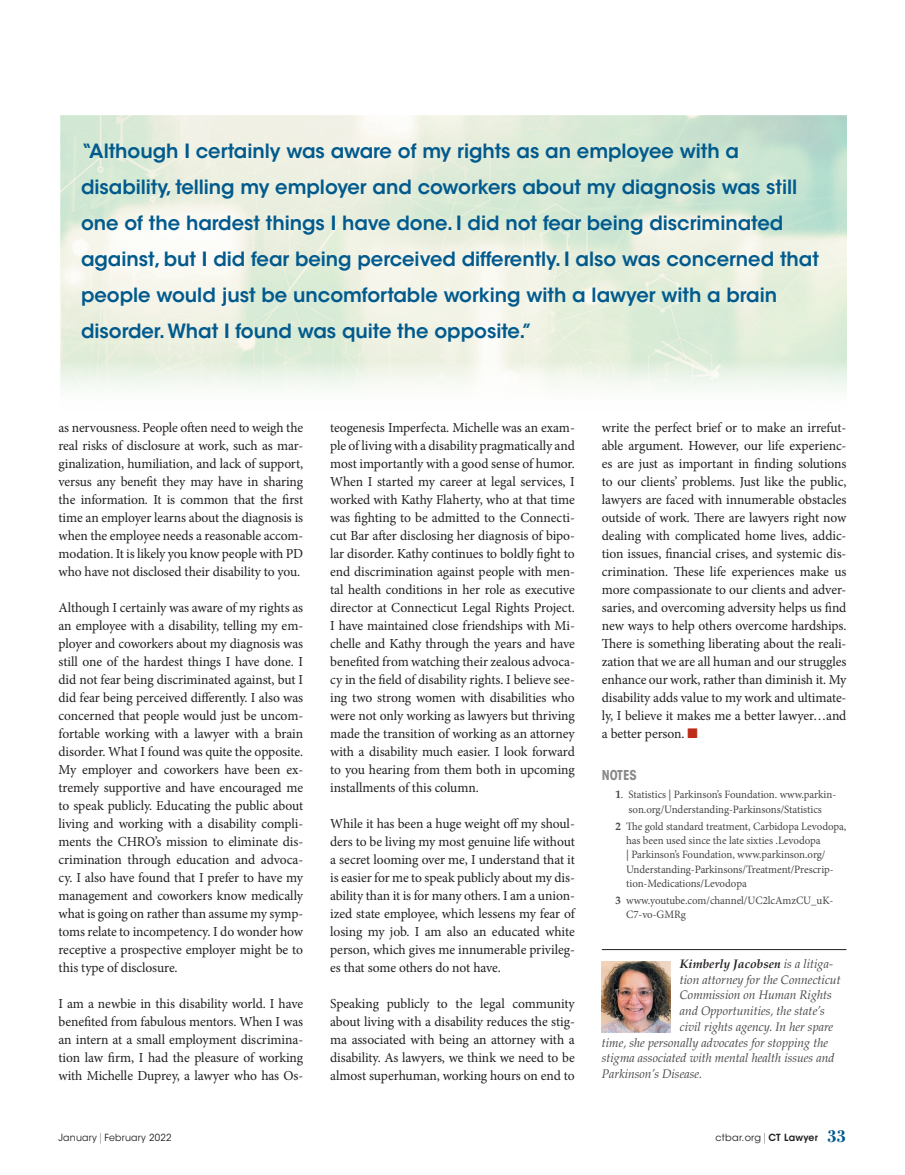
<style>
.page{position:relative;width:905px;height:1175px;background:#fff}
.page>*{position:absolute;margin:0;border:0;box-sizing:border-box;transform-origin:0 0}
.t1{font:600 19.5px/36px "ITC Avant Garde Std";color:#015a8d}
.t2{font:13.8px/18px "Minion Pro";letter-spacing:-.01em;color:#231f20;text-align:justify}
.t3{font:700 condensed 13.5px "ITC Avant Garde Std";letter-spacing:-.005em;color:#878a87}
.t4{font:italic 12.3px "Palatino LT Std";color:#454647}
.t5{font:italic 700 12.3px "Palatino LT Std";color:#231f20}
.t6{font:11.25px/14.2px "Minion Pro";letter-spacing:-.005em;color:#454647}
.t7{font:9.75px "ITC Avant Garde Std";letter-spacing:.025em;color:#231f20;scale:.96 1}
.t8{font:9.75px "ITC Avant Garde Std";letter-spacing:.025em;color:#231f20}
.s1{color:#bc2c18}
.s2{font-family:"Palatino LT Std";font-weight:700}
.s3{font-weight:400;color:#454647}
.s4{font-weight:200;font-size:10.8px}
.s5{font-weight:600}
.s6{font-family:"Bodoni Std";font-weight:700;font-size:18px;color:#015a8d}
</style>
<div class="page">
<img style="left:60px;top:116px;width:786px;height:273px">
<hr style="left:602px;top:949px;width:244px;height:1px;background:#231f20">
<img style="left:602px;top:962px;width:68px;height:70px">
<p class="t1" style="left:81px;top:132px;width:739px">“Although I certainly was aware of my rights as an employee with a disability, telling my employer and coworkers about my diagnosis was still one of the hardest things I have done. I did not fear being discriminated against, but I did fear being perceived differently. I also was concerned that people would just be uncomfortable working with a lawyer with a brain disorder. What I found was quite the opposite.”</p>
<p class="t2" style="left:58px;top:419px;width:246px">as nervousness. People often need to weigh the real risks of disclosure at work, such as mar&shy;ginalization, humiliation, and lack of support, versus any benefit they may have in sharing the information. It is common that the first time an employer learns about the diagnosis is when the employee needs a reasonable accom&shy;modation. It is likely you know people with PD who have not disclosed their disability to you.</p>
<p class="t2" style="left:58px;top:599px;width:246px">Although I certainly was aware of my rights as an employee with a disability, telling my em&shy;ployer and coworkers about my diagnosis was still one of the hardest things I have done. I did not fear being discriminated against, but I did fear being perceived differently. I also was concerned that people would just be uncom&shy;fortable working with a lawyer with a brain disorder. What I found was quite the opposite.<br>My employer and coworkers have been ex&shy;tremely supportive and have encouraged me to speak publicly. Educating the public about living and working with a disability compli&shy;ments the CHRO’s mission to eliminate dis&shy;crimination through education and advoca&shy;cy. I also have found that I prefer to have my management and coworkers know medically what is going on rather than assume my symp&shy;toms relate to incompetency. I do wonder how receptive a prospective employer might be to this type of disclosure.</p>
<p class="t2" style="left:58px;top:995px;width:246px">I am a newbie in this disability world. I have benefited from fabulous mentors. When I was an intern at a small employment discrimina&shy;tion law firm, I had the pleasure of working with Michelle Duprey, a lawyer who has Os-</p>
<p class="t2" style="left:330px;top:419px;width:246px">teogenesis Imperfecta. Michelle was an exam&shy;ple of living with a disability pragmatically and most importantly with a good sense of humor.<br>When I started my career at legal services, I worked with Kathy Flaherty, who at that time was fighting to be admitted to the Connecti&shy;cut Bar after disclosing her diagnosis of bipo&shy;lar disorder. Kathy continues to boldly fight to end discrimination against people with men&shy;tal health conditions in her role as executive director at Connecticut Legal Rights Project.<br>I have maintained close friendships with Mi&shy;chelle and Kathy through the years and have benefited from watching their zealous advoca&shy;cy in the field of disability rights. I believe see&shy;ing two strong women with disabilities who were not only working as lawyers but thriving made the transition of working as an attorney with a disability much easier. I look forward to you hearing from them both in upcoming installments of this column.</p>
<p class="t2" style="left:330px;top:815px;width:246px">While it has been a huge weight off my shoul&shy;ders to be living my most genuine life without a secret looming over me, I understand that it is easier for me to speak publicly about my dis&shy;ability than it is for many others. I am a union&shy;ized state employee, which lessens my fear of losing my job. I am also an educated white person, which gives me innumerable privileg&shy;es that some others do not have.</p>
<p class="t2" style="left:330px;top:995px;width:246px">Speaking publicly to the legal community about living with a disability reduces the stig&shy;ma associated with being an attorney with a disability. As lawyers, we think we need to be almost superhuman, working hours on end to</p>
<p class="t2" style="left:601px;top:419px;width:246px">write the perfect brief or to make an irrefut&shy;able argument. However, our life experienc&shy;es are just as important in finding solutions to our clients’ problems. Just like the public, lawyers are faced with innumerable obstacles outside of work. There are lawyers right now dealing with complicated home lives, addic&shy;tion issues, financial crises, and systemic dis&shy;crimination. These life experiences make us more compassionate to our clients and adver&shy;saries, and overcoming adversity helps us find new ways to help others overcome hardships.<br>There is something liberating about the reali&shy;zation that we are all human and our struggles enhance our work, rather than diminish it. My disability adds value to my work and ultimate&shy;ly, I believe it makes me a better lawyer…and a better person. <span class="s1">■</span></p>
<p class="t3" style="left:602px;top:766px;width:36px">NOTES</p>
<p class="t6" style="left:615px;top:787px;width:222px;text-align:center"><span class="s2">1</span>. Statistics | Parkinson’s Foundation. www.parkin&shy;son.org/Understanding-Parkinsons/Statistics</p>
<p class="t6" style="left:626px;top:819px;width:222px;text-indent:-11px"><span class="s2">2</span> The gold standard treatment, Carbidopa Levodopa, has been used since the late sixties .Levodopa<br>| Parkinson’s Foundation, www.parkinson.org/ Understanding-Parkinsons/Treatment/Prescrip&shy;tion-Medications/Levodopa</p>
<p class="t6" style="left:626px;top:893px;width:209px;text-indent:-11px"><span class="s2">3</span> www.youtube.com/channel/UC2lcAmzCU_uK-<br>C7-vo-GMRg</p>
<p class="t5" style="left:680px;top:956px;width:155px">Kimberly Jacobsen <span class="s3">is a litiga-</span></p>
<p class="t4" style="left:680px;top:972px;width:162px">tion attorney for the Connecticut</p>
<p class="t4" style="left:680px;top:988px;width:153px">Commission on Human Rights</p>
<p class="t4" style="left:680px;top:1003px;width:146px">and Opportunities, the state’s</p>
<p class="t4" style="left:680px;top:1019px;width:155px">civil rights agency. In her spare</p>
<p class="t4" style="left:601px;top:1035px;width:228px">time, she personally advocates for stopping the</p>
<p class="t4" style="left:601px;top:1051px;width:234px">stigma associated with mental health issues and</p>
<p class="t4" style="left:601px;top:1066px;width:102px">Parkinson’s Disease.</p>
<p class="t7" style="left:58px;top:1131px;width:119px">January<span class="s4">|</span>February 2022</p>
<p class="t8" style="left:715px;top:1131px;width:132px">ctbar.org<span class="s4">|</span><span class="s5">CT Lawyer</span> <span class="s6">33</span></p>
</div>
